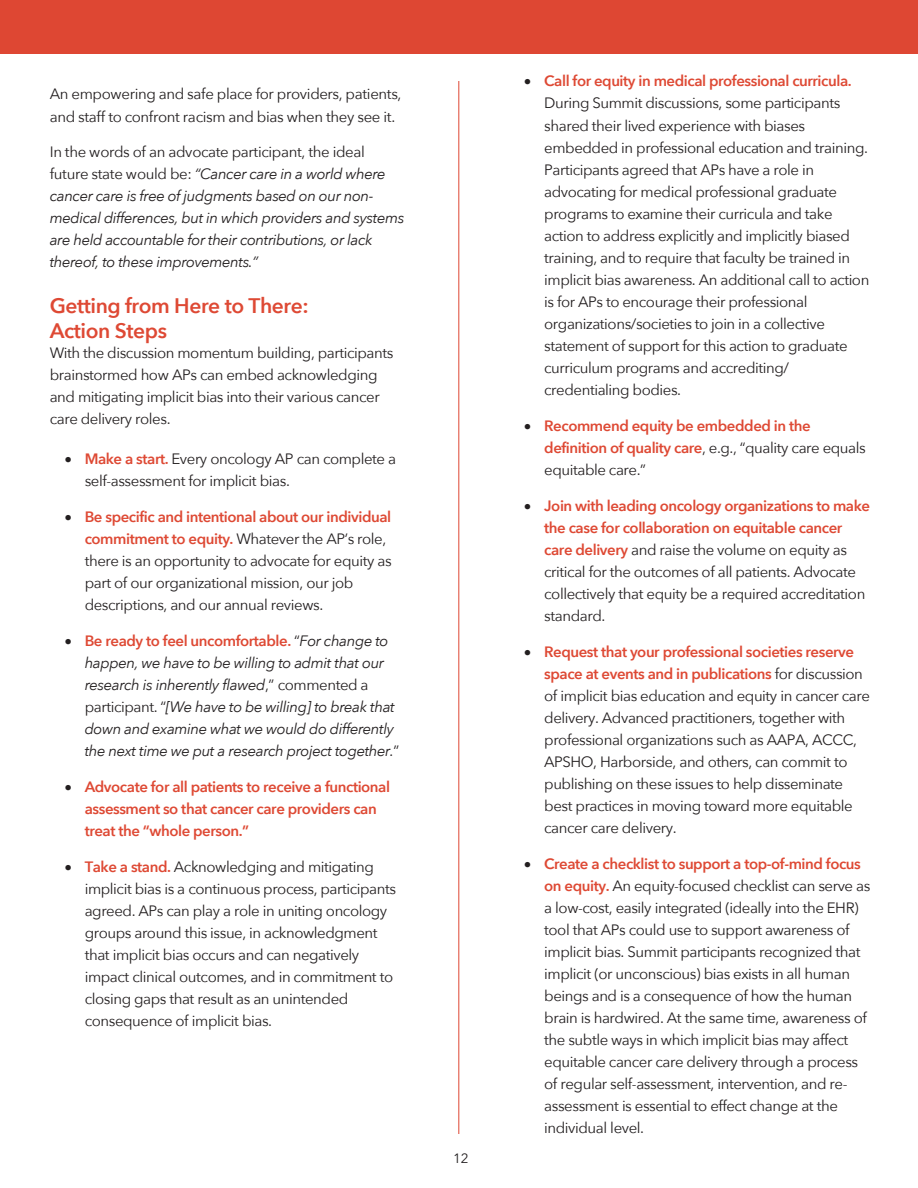
<style>
.page{position:relative;width:918px;height:1188px;background:#fff}
.page>*{position:absolute;margin:0;border:0;box-sizing:border-box;transform-origin:0 0}
.t1{font:600 21px/25.2px "Avenir Next";letter-spacing:-.02em;color:#de4934}
.t2{font:15px/22px "Avenir Next";letter-spacing:-.03em;color:#231f20}
.t3{font:italic 15px/22px "Avenir Next";letter-spacing:-.03em;color:#231f20}
.t4{font:italic 15px/22px "Avenir Next";letter-spacing:-.03em;color:#231f20}
.t5{font:600 15px/22px "Avenir Next";letter-spacing:-.03em;color:#de4934}
.t6{font:13.5px "Avenir Next";color:#231f20}
.s1{font-style:normal}
.s2{font-weight:600;color:#de4934}
.s3{font-weight:600;font-style:normal;color:#de4934}
.s4{color:#231f20}
.s5{font-style:inherit}
.s6{font-weight:400;color:#231f20}
</style>
<div class="page">
<div style="left:0;top:0;width:918px;height:54px;background:#de4733"></div>
<hr style="left:458px;top:81px;width:1px;height:1053px;background:#de4733">
<p class="t2" style="left:50px;top:83px;width:353px">An empowering and safe place for providers, patients, and staff to confront racism and bias when they see it.</p>
<p class="t3" style="left:50px;top:140px;width:356px"><span class="s1">In the words of an advocate participant, the ideal future state would be:</span> “Cancer care in a world where cancer care is free of judgments based on our non&shy;medical differences, but in which providers and systems are held accountable for their contributions, or lack thereof, to these improvements.”</p>
<h1 class="t1" style="left:50px;top:293px;width:260px">Getting from Here to There:<br>Action Steps</h1>
<p class="t2" style="left:50px;top:341px;width:345px">With the discussion momentum building, participants brainstormed how APs can embed acknowledging and mitigating implicit bias into their various cancer care delivery roles.</p>
<p class="t2" style="left:85px;top:447px;width:313px;text-indent:-20px">• <span class="s2">Make a start.</span> Every oncology AP can complete a self-assessment for implicit bias.</p>
<p class="t2" style="left:85px;top:505px;width:309px;text-indent:-20px">• <span class="s2">Be specific and intentional about our individual commitment to equity.</span> Whatever the AP’s role, there is an opportunity to advocate for equity as part of our organizational mission, our job descriptions, and our annual reviews.</p>
<p class="t4" style="left:85px;top:629px;width:316px;text-indent:-20px">• <span class="s3">Be ready to feel uncomfortable.</span> <span class="s1">“</span>For change to happen, we have to be willing to admit that our research is inherently flawed<span class="s1">,” commented a participant. “</span>[We have to be willing] to break that down and examine what we would do differently the next time we put a research project together.<span class="s1">”</span></p>
<p class="t5" style="left:85px;top:775px;width:307px;text-indent:-20px"><span class="s4">•</span> Advocate for all patients to receive a functional assessment so that cancer care providers can treat the “whole person.”</p>
<p class="t2" style="left:85px;top:855px;width:313px;text-indent:-20px">• <span class="s2">Take a stand.</span> Acknowledging and mitigating implicit bias is a continuous process, participants agreed. APs can play a role in uniting oncology groups around this issue, in acknowledgment that implicit bias occurs and can negatively impact clinical outcomes, and in commitment to closing gaps that result as an unintended consequence of implicit bias.</p>
<p class="t6" style="left:453px;top:1147px;width:17px">12</p>
<p class="t2" style="left:544px;top:70px;width:327px;text-indent:-20px">• <span class="s2">Call for equity in medical professional curricula.<br></span>During Summit discussions, some participants shared their lived experience with biases embedded in professional education and training.<br>Participants agreed that APs have a role in advocating for medical professional graduate programs to examine their curricula and take action to address explicitly and implicitly biased training, <span class="s5">and to require</span> that faculty be trained in implicit bias awareness. An additional call to action is for APs to encourage their professional organizations/societies to join in a collective statement of support for this action to graduate curriculum programs and accrediting/ credentialing bodies.</p>
<p class="t5" style="left:544px;top:414px;width:323px;text-indent:-20px"><span class="s4">•</span> Recommend equity be embedded in the definition of quality care<span class="s6">, e.g., “quality care equals equitable care.”</span></p>
<p class="t2" style="left:544px;top:494px;width:327px;text-indent:-20px">• <span class="s2">Join with leading oncology organizations to make the case for collaboration on equitable cancer care delivery</span> and raise the volume on equity as critical for the outcomes of all patients. Advocate collectively that equity be a required accreditation standard.</p>
<p class="t2" style="left:544px;top:640px;width:327px;text-indent:-20px">• <span class="s2">Request that your professional societies reserve space at events and in publications</span> for discussion of implicit bias education and equity in cancer care delivery. Advanced practitioners, together with professional organizations such as AAPA, ACCC, APSHO, Harborside, and others, can commit to publishing on these issues to help disseminate best practices in moving toward more equitable cancer care delivery.</p>
<p class="t2" style="left:544px;top:852px;width:328px;text-indent:-20px">• <span class="s2">Create a checklist to support a top-of-mind focus on equity.</span> An equity-focused checklist can serve as a low-cost, easily integrated (ideally into the EHR) tool that APs could use to support awareness of implicit bias. Summit participants recognized that implicit (or unconscious) bias exists in all human beings and is a consequence of how the human brain is hardwired. At the same time, awareness of the subtle ways in which implicit bias may affect equitable cancer care delivery through a process of regular self-assessment, intervention, and re&shy;assessment is essential to effect change at the individual level.</p>
</div>
